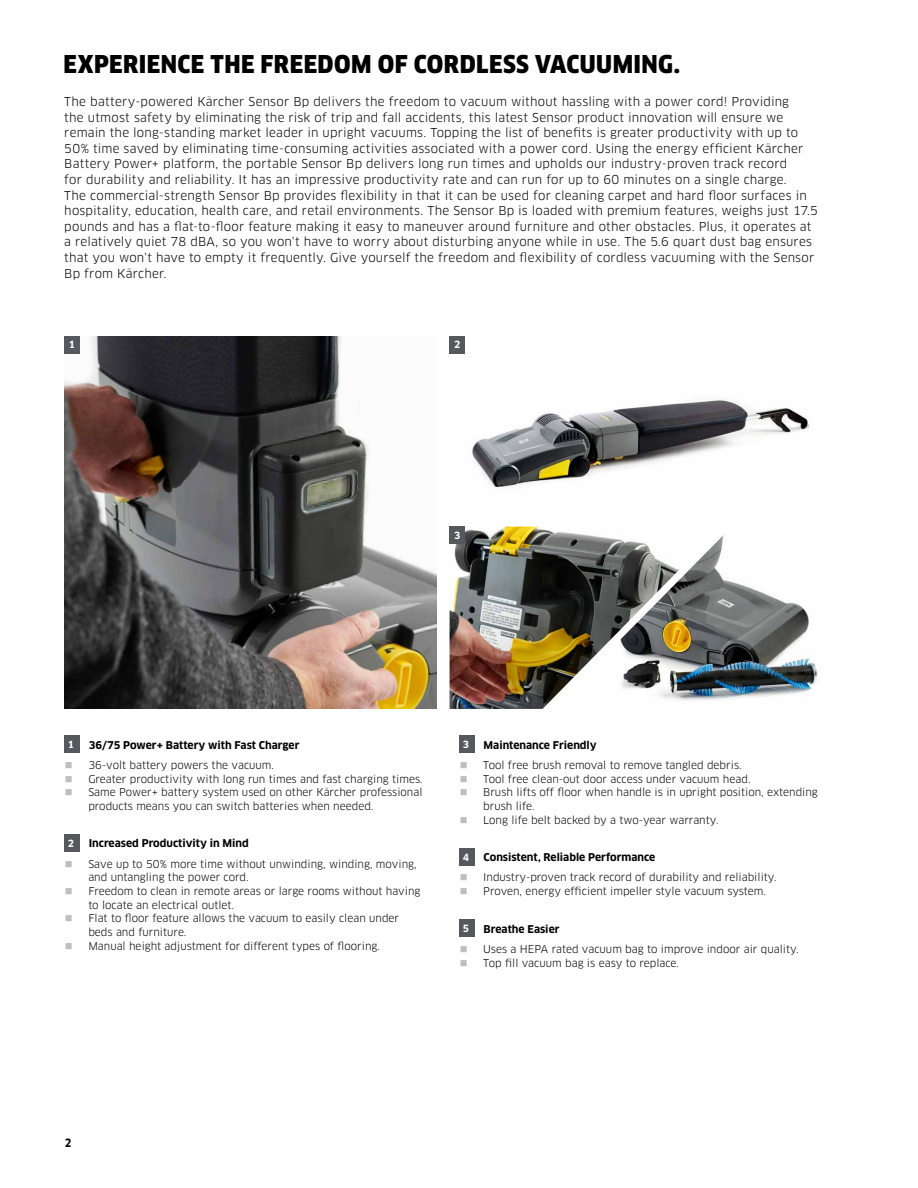
<style>
.page{position:relative;width:918px;height:1188px;background:#fff}
.page>*{position:absolute;margin:0;border:0;box-sizing:border-box;transform-origin:0 0}
.H1_-_Page_Headers{font:900 24px "Clan Pro Narr";letter-spacing:.02em;color:#000}
.P_-_Paragraph{font:12px/15.6px "Clan Pro";letter-spacing:.015em;color:#000}
.t1{font:700 11.25px "Clan Pro Narr";color:#000}
.t2{font:10.5px/13.6px "Clan Pro";color:#000}
.H3_-_Bullet_Headers{font:700 10.5px "Clan Pro";color:#000}
.H3_-_Bullet{font:700 9.75px "Clan Pro";color:#fff}
.s1{color:#bcbec0}
</style>
<div class="page">
<div style="left:65px;top:736px;width:15px;height:17px;background:#57585d"></div>
<div style="left:65px;top:835px;width:15px;height:17px;background:#57585d"></div>
<div style="left:460px;top:736px;width:15px;height:17px;background:#57585d"></div>
<div style="left:460px;top:848px;width:15px;height:17px;background:#57585d"></div>
<div style="left:460px;top:920px;width:15px;height:17px;background:#57585d"></div>
<img style="left:64px;top:336px;width:372px;height:373px">
<img style="left:450px;top:353px;width:360px;height:135px">
<img style="left:450px;top:527px;width:132px;height:182px">
<img style="left:582px;top:534px;width:236px;height:166px">
<div style="left:450px;top:336px;width:15px;height:17px;background:#57585d"></div>
<div style="left:450px;top:527px;width:15px;height:17px;background:#57585d"></div>
<div style="left:64px;top:336px;width:16px;height:17px;background:#57585d"></div>
<h2 class="H1_-_Page_Headers" style="left:63px;top:50px;width:618px">EXPERIENCE THE FREEDOM OF CORDLESS VACUUMING.</h2>
<p class="P_-_Paragraph" style="left:64px;top:94px;width:755px">The battery-powered Kärcher Sensor Bp delivers the freedom to vacuum without hassling with a power cord! Providing<br>the utmost safety by eliminating the risk of trip and fall accidents, this latest Sensor product innovation will ensure we remain the long-standing market leader in upright vacuums. Topping the list of benefits is greater productivity with up to 50% time saved by eliminating time-consuming activities associated with a power cord. Using the energy efficient Kärcher Battery Power+ platform, the portable Sensor Bp delivers long run times and upholds our industry-proven track record<br>for durability and reliability. It has an impressive productivity rate and can run for up to 60 minutes on a single charge.<br>The commercial-strength Sensor Bp provides flexibility in that it can be used for cleaning carpet and hard floor surfaces in hospitality, education, health care, and retail environments. The Sensor Bp is loaded with premium features, weighs just 17.5 pounds and has a flat-to-floor feature making it easy to maneuver around furniture and other obstacles. Plus, it operates at a relatively quiet 78 dBA, so you won't have to worry about disturbing anyone while in use. The 5.6 quart dust bag ensures that you won't have to empty it frequently. Give yourself the freedom and flexibility of cordless vacuuming with the Sensor Bp from Kärcher.</p>
<p class="H3_-_Bullet" style="left:69px;top:339px;width:8px">1</p>
<p class="H3_-_Bullet" style="left:454px;top:339px;width:8px">2</p>
<p class="H3_-_Bullet" style="left:454px;top:530px;width:8px">3</p>
<h3 class="H3_-_Bullet" style="left:68px;top:739px;width:8px">1</h3>
<h3 class="H3_-_Bullet_Headers" style="left:89px;top:739px;width:212px">36/75 Power+ Battery with Fast Charger</h3>
<p class="t2" style="left:65px;top:758px;width:211px"><span class="s1">■</span> 36-volt battery powers the vacuum.</p>
<p class="t2" style="left:65px;top:772px;width:360px"><span class="s1">■</span> Greater productivity with long run times and fast charging times.</p>
<p class="t2" style="left:88px;top:786px;width:336px;text-indent:-24px"><span class="s1">■</span> Same Power+ battery system used on other Kärcher professional products means you can switch batteries when needed.</p>
<h3 class="H3_-_Bullet" style="left:68px;top:838px;width:8px">2</h3>
<h3 class="H3_-_Bullet_Headers" style="left:89px;top:837px;width:162px">Increased Productivity in Mind</h3>
<p class="t2" style="left:88px;top:857px;width:330px;text-indent:-24px"><span class="s1">■</span> Save up to 50% more time without unwinding, winding, moving, and untangling the power cord.</p>
<p class="t2" style="left:88px;top:884px;width:334px;text-indent:-24px"><span class="s1">■</span> Freedom to clean in remote areas or large rooms without having to locate an electrical outlet.</p>
<p class="t2" style="left:88px;top:912px;width:312px;text-indent:-24px"><span class="s1">■</span> Flat to floor feature allows the vacuum to easily clean under beds and furniture.</p>
<p class="t2" style="left:65px;top:939px;width:317px"><span class="s1">■</span> Manual height adjustment for different types of flooring.</p>
<h3 class="H3_-_Bullet" style="left:463px;top:739px;width:8px">3</h3>
<h3 class="H3_-_Bullet_Headers" style="left:484px;top:739px;width:115px">Maintenance Friendly</h3>
<p class="t2" style="left:460px;top:758px;width:284px"><span class="s1">■</span> Tool free brush removal to remove tangled debris.</p>
<p class="t2" style="left:460px;top:772px;width:292px"><span class="s1">■</span> Tool free clean-out door access under vacuum head.</p>
<p class="t2" style="left:483px;top:786px;width:336px;text-indent:-24px"><span class="s1">■</span> Brush lifts off floor when handle is in upright position, extending brush life.</p>
<p class="t2" style="left:460px;top:813px;width:260px"><span class="s1">■</span> Long life belt backed by a two-year warranty.</p>
<h3 class="H3_-_Bullet" style="left:463px;top:851px;width:8px">4</h3>
<h3 class="H3_-_Bullet_Headers" style="left:484px;top:851px;width:173px">Consistent, Reliable Performance</h3>
<p class="t2" style="left:460px;top:871px;width:319px"><span class="s1">■</span> Industry-proven track record of durability and reliability.</p>
<p class="t2" style="left:460px;top:884px;width:308px"><span class="s1">■</span> Proven, energy efficient impeller style vacuum system.</p>
<h3 class="H3_-_Bullet" style="left:463px;top:923px;width:8px">5</h3>
<h3 class="H3_-_Bullet_Headers" style="left:484px;top:923px;width:78px">Breathe Easier</h3>
<p class="t2" style="left:460px;top:942px;width:341px"><span class="s1">■</span> Uses a HEPA rated vacuum bag to improve indoor air quality.</p>
<p class="t2" style="left:460px;top:956px;width:221px"><span class="s1">■</span> Top fill vacuum bag is easy to replace.</p>
<p class="t1" style="left:65px;top:1137px;width:8px">2</p>
</div>
